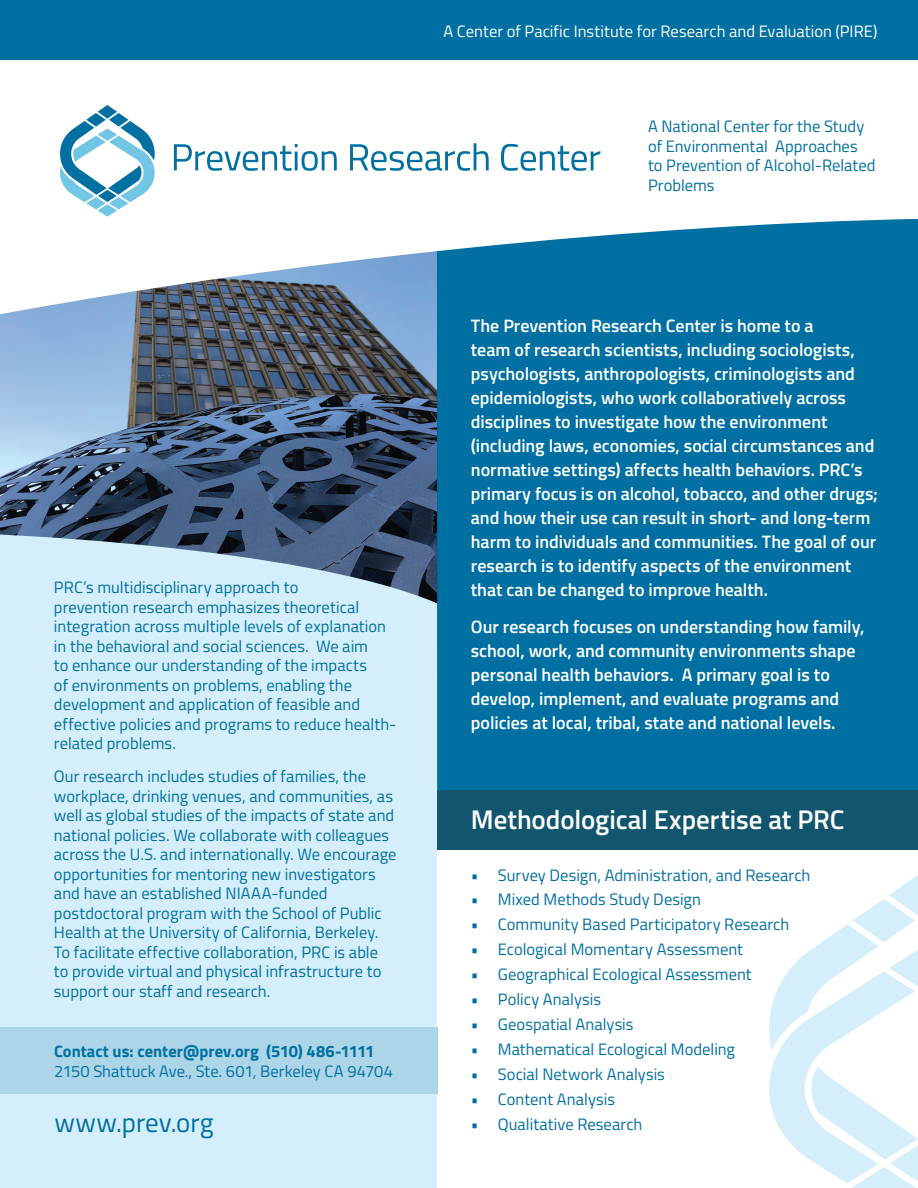
<style>
.page{position:relative;width:918px;height:1188px;background:#fff}
.page>*{position:absolute;margin:0;border:0;box-sizing:border-box;transform-origin:0 0}
.Body{font:600 27px "Titillium Web";letter-spacing:-.005em;color:#fff}
.Body-2{font:27px "Titillium Web";letter-spacing:-.005em;color:#006fa1}
.Body-3{font:600 18px/24px "Titillium Web";color:#fff}
.Body-4{font:16.5px/19.5px "Titillium Web";color:#006fa1}
.Body-5{font:16.5px "Titillium Web";color:#fff}
.Body-6{font:700 16.5px "Titillium Web";color:#006fa1}
</style>
<div class="page">
<svg style="left:769px;top:875px;width:149px;height:313px"></svg>
<img style="left:0;top:251px;width:437px;height:282px">
<div style="left:437px;top:219px;width:481px;height:605px;background:#006fa1"></div>
<div style="left:0;top:533px;width:437px;height:655px;background:#d4effb"></div>
<div style="left:0;top:1028px;width:437px;height:66px;background:#acd5e8"></div>
<div style="left:0;top:0;width:918px;height:59px;background:#006fa1"></div>
<div style="left:437px;top:790px;width:481px;height:60px;background:#11556e"></div>
<svg style="left:60px;top:105px;width:95px;height:112px"></svg>
<svg style="left:174px;top:144px;width:163px;height:27px"></svg>
<svg style="left:350px;top:143px;width:139px;height:28px"></svg>
<svg style="left:501px;top:144px;width:99px;height:27px"></svg>
<p class="Body-5" style="left:444px;top:19px;width:435px">A Center of Pacific Institute for Research and Evaluation (PIRE)</p>
<p class="Body-4" style="left:648px;top:116px;width:229px">A National Center for the Study of Environmental Approaches to Prevention of Alcohol-Related<br>Problems</p>
<p class="Body-4" style="left:54px;top:577px;width:344px">PRC’s multidisciplinary approach to<br>prevention research emphasizes theoretical integration across multiple levels of explanation in the behavioral and social sciences. We aim<br>to enhance our understanding of the impacts<br>of environments on problems, enabling the development and application of feasible and effective policies and programs to reduce health&shy;related problems.</p>
<p class="Body-4" style="left:54px;top:766px;width:344px">Our research includes studies of families, the workplace, drinking venues, and communities, as well as global studies of the impacts of state and national policies. We collaborate with colleagues across the U.S. and internationally. We encourage opportunities for mentoring new investigators and have an established NIAAA-funded postdoctoral program with the School of Public Health at the University of California, Berkeley.<br>To facilitate effective collaboration, PRC is able to provide virtual and physical infrastructure to support our staff and research.</p>
<p class="Body-6" style="left:54px;top:1039px;width:322px">Contact us: center@prev.org (510) 486-1111</p>
<p class="Body-4" style="left:54px;top:1060px;width:340px">2150 Shattuck Ave., Ste. 601, Berkeley CA 94704</p>
<p class="Body-2" style="left:55px;top:1103px;width:161px">www.prev.org</p>
<p class="Body-3" style="left:471px;top:313px;width:409px">The Prevention Research Center is home to a<br>team of research scientists, including sociologists, psychologists, anthropologists, criminologists and epidemiologists, who work collaboratively across disciplines to investigate how the environment (including laws, economies, social circumstances and normative settings) affects health behaviors. PRC’s primary focus is on alcohol, tobacco, and other drugs; and how their use can result in short- and long-term harm to individuals and communities. The goal of our research is to identify aspects of the environment that can be changed to improve health.</p>
<p class="Body-3" style="left:471px;top:614px;width:395px">Our research focuses on understanding how family, school, work, and community environments shape personal health behaviors. A primary goal is to develop, implement, and evaluate programs and policies at local, tribal, state and national levels.</p>
<p class="Body" style="left:471px;top:800px;width:375px">Methodological Expertise at PRC</p>
<p class="Body-4" style="left:471px;top:864px;width:341px">• Survey Design, Administration, and Research</p>
<p class="Body-4" style="left:471px;top:889px;width:232px">• Mixed Methods Study Design</p>
<p class="Body-4" style="left:471px;top:914px;width:320px">• Community Based Participatory Research</p>
<p class="Body-4" style="left:471px;top:939px;width:274px">• Ecological Momentary Assessment</p>
<p class="Body-4" style="left:471px;top:964px;width:282px">• Geographical Ecological Assessment</p>
<p class="Body-4" style="left:471px;top:989px;width:132px">• Policy Analysis</p>
<p class="Body-4" style="left:471px;top:1014px;width:164px">• Geospatial Analysis</p>
<p class="Body-4" style="left:471px;top:1039px;width:266px">• Mathematical Ecological Modeling</p>
<p class="Body-4" style="left:471px;top:1063px;width:196px">• Social Network Analysis</p>
<p class="Body-4" style="left:471px;top:1088px;width:146px">• Content Analysis</p>
<p class="Body-4" style="left:471px;top:1113px;width:173px">• Qualitative Research</p>
</div>
